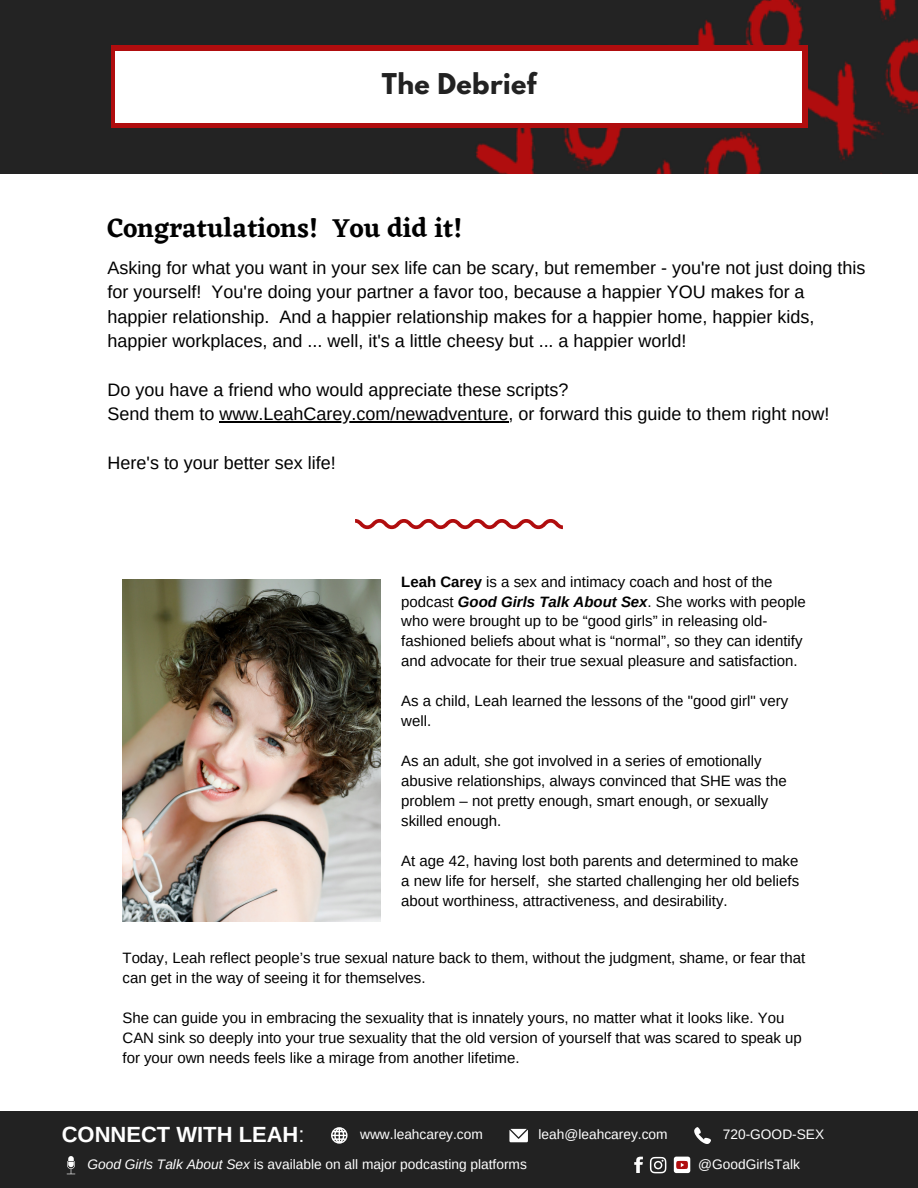
<style>
.page{position:relative;width:918px;height:1188px;background:#fff}
.page>*{position:absolute;margin:0;border:0;box-sizing:border-box;transform-origin:0 0}
.t1{font:600 27px "Eczar";color:#000}
.t2{font:700 25.35px "League Spartan";letter-spacing:.015em;color:#222}
.t3{font:700 21.9px "Arimo";color:#fff}
.t4{font:18px/24.3px "Arimo";color:#000}
.t5{font:15px/20px "Arimo";color:#000}
.t6{font:13.8px "Arimo";color:#fff}
.s1{font-weight:700}
.s2{font-weight:700;font-style:italic}
.s3{font-weight:400}
.s4{font-style:italic}
</style>
<div class="page">
<img style="left:0;top:0;width:918px;height:173px">
<div style="left:111px;top:46px;width:696px;height:82px;background:#b00d0e"></div>
<div style="left:116px;top:51px;width:686px;height:72px;background:#fff"></div>
<div style="left:0;top:1111px;width:918px;height:77px;background:#222"></div>
<svg style="left:509px;top:1129px;width:19px;height:13px"></svg>
<svg style="left:694px;top:1127px;width:17px;height:17px"></svg>
<svg style="left:331px;top:1127px;width:17px;height:17px"></svg>
<svg style="left:67px;top:1156px;width:8px;height:18px"></svg>
<svg style="left:634px;top:1157px;width:8px;height:16px"></svg>
<div style="left:674px;top:1157px;width:16px;height:16px;background:#fff;border-radius:3px"></div>
<svg style="left:676px;top:1161px;width:12px;height:8px"></svg>
<svg style="left:650px;top:1157px;width:16px;height:16px"></svg>
<img style="left:123px;top:580px;width:257px;height:342px">
<svg style="left:355px;top:519px;width:208px;height:10px"></svg>
<hr style="left:220px;top:421px;width:289px;height:1px;background:#000">
<h2 class="t2" style="left:382px;top:71px;width:156px">The Debrief</h2>
<h1 class="t1" style="left:108px;top:212px;width:356px">Congratulations! You did it!</h1>
<p class="t4" style="left:108px;top:256px;width:759px">Asking for what you want in your sex life can be scary, but remember - you're not just doing this for yourself! You're doing your partner a favor too, because a happier YOU makes for a happier relationship. And a happier relationship makes for a happier home, happier kids, happier workplaces, and ... well, it's a little cheesy but ... a happier world!</p>
<p class="t4" style="left:108px;top:377px;width:723px">Do you have a friend who would appreciate these scripts?<br>Send them to www.LeahCarey.com/newadventure, or forward this guide to them right now!</p>
<p class="t4" style="left:108px;top:450px;width:230px">Here's to your better sex life!</p>
<p class="t5" style="left:401px;top:571px;width:406px"><span class="s1">Leah Carey</span> is a sex and intimacy coach and host of the podcast <span class="s2">Good Girls Talk About Sex</span>. She works with people who were brought up to be “good girls” in releasing old&shy;fashioned beliefs about what is “normal”, so they can identify and advocate for their true sexual pleasure and satisfaction.</p>
<p class="t5" style="left:401px;top:691px;width:388px">As a child, Leah learned the lessons of the "good girl" very well.</p>
<p class="t5" style="left:401px;top:751px;width:387px">As an adult, she got involved in a series of emotionally abusive relationships, always convinced that SHE was the problem – not pretty enough, smart enough, or sexually skilled enough.</p>
<p class="t5" style="left:401px;top:851px;width:399px;text-align:justify">At age 42, having lost both parents and determined to make a new life for herself, she started challenging her old beliefs about worthiness, attractiveness, and desirability.</p>
<p class="t5" style="left:123px;top:948px;width:684px">Today, Leah reflect people’s true sexual nature back to them, without the judgment, shame, or fear that can get in the way of seeing it for themselves.</p>
<p class="t5" style="left:123px;top:1008px;width:681px">She can guide you in embracing the sexuality that is innately yours, no matter what it looks like. You<br>CAN sink so deeply into your true sexuality that the old version of yourself that was scared to speak up for your own needs feels like a mirage from another lifetime.</p>
<h3 class="t3" style="left:62px;top:1122px;width:244px">CONNECT WITH LEAH<span class="s3">:</span></h3>
<p class="t6" style="left:360px;top:1127px;width:124px">www.leahcarey.com</p>
<p class="t6" style="left:539px;top:1127px;width:131px">leah@leahcarey.com</p>
<p class="t6" style="left:88px;top:1156px;width:441px"><span class="s4">Good Girls Talk About Sex</span> is available on all major podcasting platforms</p>
<p class="t6" style="left:698px;top:1156px;width:103px">@GoodGirlsTalk</p>
<p class="t6" style="left:723px;top:1127px;width:103px">720-GOOD-SEX</p>
</div>
